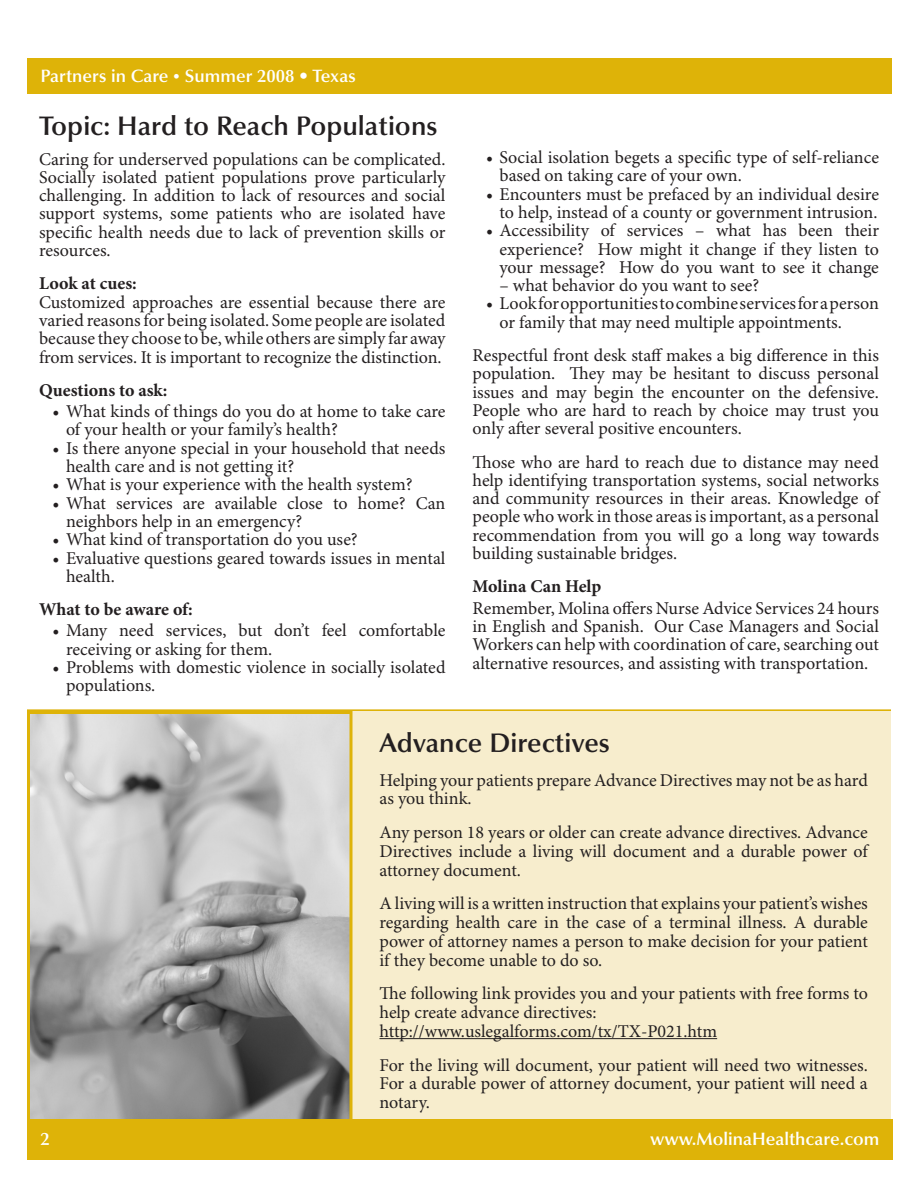
<style>
.page{position:relative;width:918px;height:1188px;background:#fff}
.page>*{position:absolute;margin:0;border:0;box-sizing:border-box;transform-origin:0 0}
.t1{font:600 27px "Optima LT Std";color:#231f20}
.t2{font:18px/18.3px "Minion Pro";letter-spacing:-.005em;color:#231f20}
.t3{font:600 18px "Optima LT Std";color:#fff}
.t4{font:700 18px "Minion Pro";letter-spacing:-.005em;color:#231f20}
.s1{font-size:13.5px}
</style>
<div class="page">
<div style="left:27px;top:710px;width:864px;height:414px;background:#f7edcd"></div>
<div style="left:27px;top:58px;width:864px;height:36px;background:#deb308"></div>
<hr style="left:380px;top:1038px;width:337px;height:1px;background:#231f20">
<img style="left:31px;top:715px;width:317px;height:404px">
<div style="left:27px;top:711px;width:325px;height:415px;border:3px solid #deb308"></div>
<div style="left:27px;top:1119px;width:866px;height:40px;background:#deb308"></div>
<hr style="left:27px;top:710px;width:864px;height:1px;background:#deb308">
<p class="t3" style="left:40px;top:66px;width:317px">Partners in Care <span class="s1">•</span> Summer 2008 • Texas</p>
<p class="t1" style="left:39px;top:110px;width:400px">Topic: Hard to Reach Populations</p>
<p class="t2" style="left:39px;top:150px;width:408px;text-align:justify">Caring for underserved populations can be complicated.<br>Socially isolated patient populations prove particularly challenging. In addition to lack of resources and social support systems, some patients who are isolated have specific health needs due to lack of prevention skills or resources.</p>
<p class="t4" style="left:39px;top:273px;width:99px">Look at cues:</p>
<p class="t2" style="left:39px;top:294px;width:408px;text-align:justify">Customized approaches are essential because there are varied reasons for being isolated. Some people are isolated because they choose to be, while others are simply far away from services. It is important to recognize the distinction.</p>
<p class="t4" style="left:39px;top:379px;width:130px">Questions to ask:</p>
<p class="t2" style="left:66px;top:403px;width:381px;text-indent:-14px">• What kinds of things do you do at home to take care of your health or your family’s health?</p>
<p class="t2" style="left:66px;top:440px;width:381px;text-indent:-14px">• Is there anyone special in your household that needs health care and is not getting it?</p>
<p class="t2" style="left:52px;top:476px;width:362px">• What is your experience with the health system?</p>
<p class="t2" style="left:66px;top:495px;width:381px;text-indent:-14px">• What services are available close to home? Can neighbors help in an emergency?</p>
<p class="t2" style="left:52px;top:531px;width:307px">• What kind of transportation do you use?</p>
<p class="t2" style="left:66px;top:549px;width:381px;text-indent:-14px">• Evaluative questions geared towards issues in mental health.</p>
<p class="t4" style="left:39px;top:599px;width:155px">What to be aware of:</p>
<p class="t2" style="left:66px;top:622px;width:381px;text-indent:-14px">• Many need services, but don’t feel comfortable receiving or asking for them.</p>
<p class="t2" style="left:66px;top:659px;width:381px;text-indent:-14px">• Problems with domestic violence in socially isolated populations.</p>
<p class="t2" style="left:500px;top:149px;width:381px;text-indent:-14px">• Social isolation begets a specific type of self-reliance based on taking care of your own.</p>
<p class="t2" style="left:486px;top:186px;width:395px;text-align:right">• Encounters must be prefaced by an individual desire to help, instead of a county or government intrusion.</p>
<p class="t2" style="left:500px;top:222px;width:381px;text-align:justify;text-indent:-14px">• Accessibility of services – what has been their experience? How might it change if they listen to your message? How do you want to see it change</p>
<p class="t2" style="left:500px;top:277px;width:261px">– what behavior do you want to see?</p>
<p class="t2" style="left:500px;top:295px;width:381px;text-indent:-14px">• Look for opportunities to combine services for a person or family that may need multiple appointments.</p>
<p class="t2" style="left:472px;top:347px;width:408px;text-align:justify">Respectful front desk staff makes a big difference in this population. They may be hesitant to discuss personal issues and may begin the encounter on the defensive.<br>People who are hard to reach by choice may trust you only after several positive encounters.</p>
<p class="t2" style="left:472px;top:453px;width:408px;text-align:justify">Those who are hard to reach due to distance may need help identifying transportation systems, social networks and community resources in their areas. Knowledge of people who work in those areas is important, as a personal recommendation from you will go a long way towards building sustainable bridges.</p>
<p class="t4" style="left:472px;top:576px;width:130px">Molina Can Help</p>
<p class="t2" style="left:472px;top:600px;width:408px;text-align:justify">Remember, Molina offers Nurse Advice Services 24 hours in English and Spanish. Our Case Managers and Social Workers can help with coordination of care, searching out alternative resources, and assisting with transportation.</p>
<p class="t1" style="left:380px;top:727px;width:232px">Advance Directives</p>
<p class="t2" style="left:380px;top:771px;width:490px;line-height:18.8px">Helping your patients prepare Advance Directives may not be as hard as you think.</p>
<p class="t2" style="left:380px;top:824px;width:490px;line-height:18.8px;text-align:justify">Any person 18 years or older can create advance directives. Advance Directives include a living will document and a durable power of attorney document.</p>
<p class="t2" style="left:380px;top:895px;width:490px;line-height:18.8px;text-align:justify">A living will is a written instruction that explains your patient’s wishes regarding health care in the case of a terminal illness. A durable power of attorney names a person to make decision for your patient if they become unable to do so.</p>
<p class="t2" style="left:380px;top:985px;width:490px;line-height:18.8px">The following link provides you and your patients with free forms to help create advance directives:</p>
<p class="t2" style="left:380px;top:1023px;width:339px">http://www.uslegalforms.com/tx/TX-P021.htm</p>
<p class="t2" style="left:380px;top:1056px;width:490px;line-height:18.8px;text-align:justify">For the living will document, your patient will need two witnesses.<br>For a durable power of attorney document, your patient will need a notary.</p>
<p class="t3" style="left:40px;top:1129px;width:11px">2</p>
<p class="t3" style="left:650px;top:1129px;width:231px">www.MolinaHealthcare.com</p>
</div>
